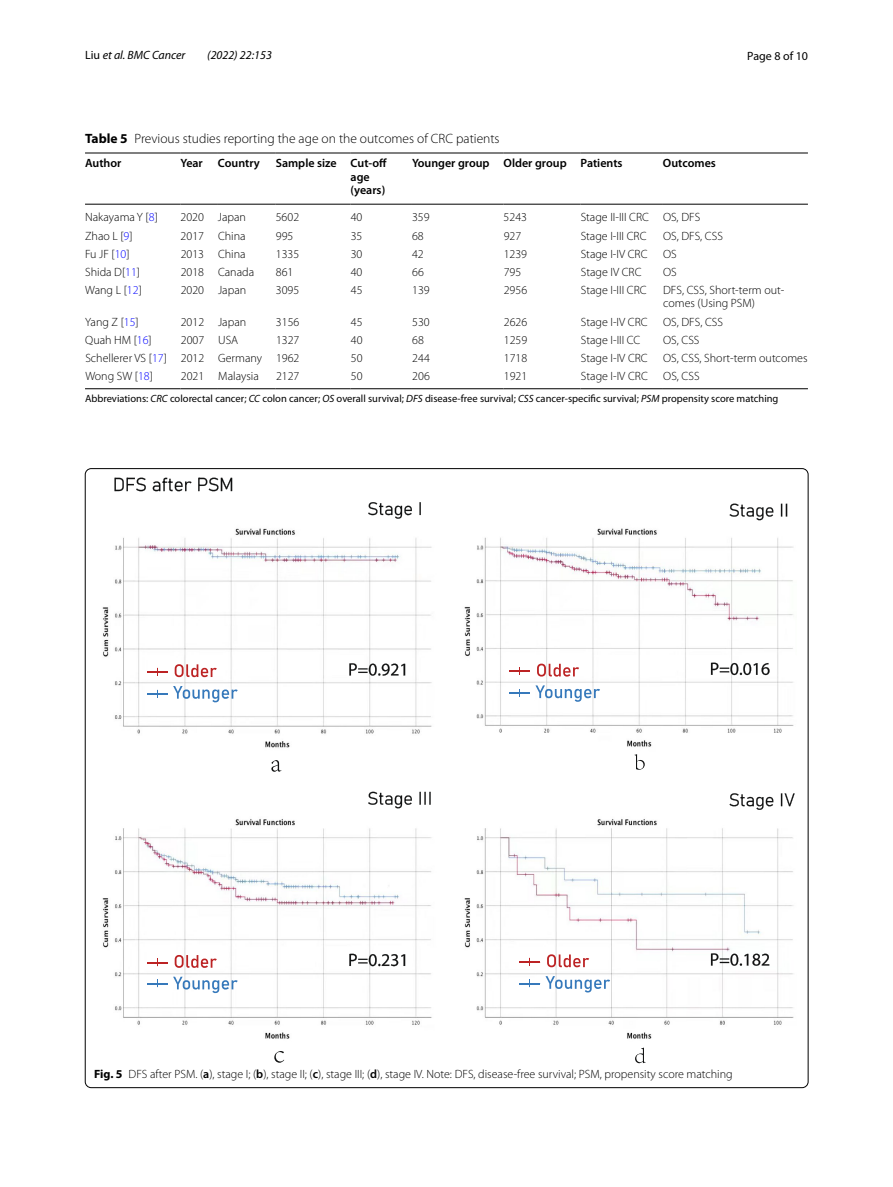
<style>
.page{position:relative;width:893px;height:1187px;background:#fff}
.page>*{position:absolute;margin:0;border:0;box-sizing:border-box;transform-origin:0 0}
.t1{font:300 13.5px "Myriad Pro";color:#000}
.t2{font:300 12px/13.5px "Myriad Pro";color:#000}
.t3{font:600 12px/13.5px "Myriad Pro";color:#000}
.t4{font:italic 12px "Myriad Pro";color:#000}
.t5{font:12px "Myriad Pro";color:#000}
.t6{font:10.5px "Myriad Pro";color:#000}
.s1{font-style:normal}
.s2{font-weight:700}
.s3{color:#00f}
.s4{font-style:italic}
.s5{font-weight:600}
</style>
<div class="page">
<img style="left:102px;top:528px;width:692px;height:511px">
<svg style="left:114px;top:477px;width:118px;height:14px"></svg>
<svg style="left:368px;top:502px;width:53px;height:16px"></svg>
<svg style="left:729px;top:503px;width:58px;height:17px"></svg>
<svg style="left:368px;top:791px;width:63px;height:17px"></svg>
<svg style="left:729px;top:793px;width:66px;height:16px"></svg>
<svg style="left:148px;top:667px;width:20px;height:8px"></svg>
<svg style="left:175px;top:664px;width:42px;height:13px"></svg>
<svg style="left:148px;top:686px;width:90px;height:16px"></svg>
<svg style="left:349px;top:663px;width:56px;height:12px"></svg>
<hr style="left:510px;top:670px;width:20px;height:2px;background:#bc2324">
<svg style="left:537px;top:663px;width:42px;height:13px"></svg>
<svg style="left:535px;top:685px;width:65px;height:16px"></svg>
<hr style="left:510px;top:692px;width:20px;height:2px;background:#3679bb">
<hr style="left:148px;top:961px;width:20px;height:2px;background:#bc2324">
<svg style="left:175px;top:954px;width:42px;height:13px"></svg>
<svg style="left:173px;top:976px;width:65px;height:16px"></svg>
<hr style="left:148px;top:982px;width:20px;height:2px;background:#3679bb">
<svg style="left:349px;top:953px;width:56px;height:13px"></svg>
<svg style="left:711px;top:662px;width:59px;height:13px"></svg>
<svg style="left:520px;top:957px;width:20px;height:8px"></svg>
<svg style="left:547px;top:954px;width:42px;height:13px"></svg>
<svg style="left:545px;top:976px;width:65px;height:16px"></svg>
<hr style="left:520px;top:982px;width:20px;height:2px;background:#3679bb">
<svg style="left:711px;top:953px;width:58px;height:12px"></svg>
<svg style="left:271px;top:760px;width:10px;height:11px"></svg>
<svg style="left:634px;top:754px;width:11px;height:15px"></svg>
<svg style="left:274px;top:1051px;width:10px;height:11px"></svg>
<svg style="left:635px;top:1047px;width:11px;height:16px"></svg>
<hr style="left:85px;top:153px;width:96px;height:1px;background:#000">
<hr style="left:85px;top:204px;width:96px;height:1px;background:#000">
<hr style="left:181px;top:153px;width:37px;height:1px;background:#000">
<hr style="left:181px;top:204px;width:37px;height:1px;background:#000">
<hr style="left:218px;top:153px;width:58px;height:1px;background:#000">
<hr style="left:218px;top:204px;width:58px;height:1px;background:#000">
<hr style="left:276px;top:153px;width:75px;height:1px;background:#000">
<hr style="left:276px;top:204px;width:75px;height:1px;background:#000">
<hr style="left:351px;top:153px;width:61px;height:1px;background:#000">
<hr style="left:351px;top:204px;width:61px;height:1px;background:#000">
<hr style="left:412px;top:153px;width:92px;height:1px;background:#000">
<hr style="left:412px;top:204px;width:92px;height:1px;background:#000">
<hr style="left:504px;top:153px;width:77px;height:1px;background:#000">
<hr style="left:504px;top:204px;width:77px;height:1px;background:#000">
<hr style="left:581px;top:153px;width:82px;height:1px;background:#000">
<hr style="left:581px;top:204px;width:82px;height:1px;background:#000">
<hr style="left:663px;top:153px;width:145px;height:1px;background:#000">
<hr style="left:663px;top:204px;width:145px;height:1px;background:#000">
<hr style="left:85px;top:388px;width:96px;height:1px;background:#000">
<hr style="left:181px;top:388px;width:37px;height:1px;background:#000">
<hr style="left:218px;top:388px;width:58px;height:1px;background:#000">
<hr style="left:276px;top:388px;width:75px;height:1px;background:#000">
<hr style="left:351px;top:388px;width:61px;height:1px;background:#000">
<hr style="left:412px;top:388px;width:92px;height:1px;background:#000">
<hr style="left:504px;top:388px;width:77px;height:1px;background:#000">
<hr style="left:581px;top:388px;width:82px;height:1px;background:#000">
<hr style="left:663px;top:388px;width:145px;height:1px;background:#000">
<p class="t4" style="left:85px;top:48px;width:102px"><span class="s1">Liu</span> et al. BMC Cancer</p>
<p class="t4" style="left:207px;top:48px;width:66px">(2022) 22:153</p>
<p class="t5" style="left:747px;top:48px;width:62px">Page 8 of 10</p>
<p class="t1" style="left:85px;top:131px;width:416px"><span class="s2">Table 5</span> Previous studies reporting the age on the outcomes of CRC patients</p>
<p class="t3" style="left:85px;top:156px;width:38px">Author</p>
<p class="t3" style="left:181px;top:156px;width:24px">Year</p>
<p class="t3" style="left:218px;top:156px;width:44px">Country</p>
<p class="t3" style="left:351px;top:156px;width:38px;text-indent:-75px">Sample size Cut-off age (years)</p>
<p class="t3" style="left:412px;top:156px;width:212px">Younger group Older group Patients</p>
<p class="t3" style="left:663px;top:156px;width:54px">Outcomes</p>
<p class="t2" style="left:85px;top:211px;width:74px">Nakayama Y [<span class="s3">8</span>]</p>
<p class="t2" style="left:181px;top:211px;width:67px">2020 Japan</p>
<p class="t2" style="left:276px;top:211px;width:25px">5602</p>
<p class="t2" style="left:351px;top:211px;width:13px">40</p>
<p class="t2" style="left:412px;top:211px;width:19px">359</p>
<p class="t2" style="left:504px;top:211px;width:25px">5243</p>
<p class="t2" style="left:581px;top:211px;width:121px">Stage II-III CRC OS, DFS</p>
<p class="t2" style="left:85px;top:229px;width:49px">Zhao L [<span class="s3">9</span>]</p>
<p class="t2" style="left:181px;top:229px;width:67px">2017 China</p>
<p class="t2" style="left:276px;top:229px;width:19px">995</p>
<p class="t2" style="left:351px;top:229px;width:13px">35</p>
<p class="t2" style="left:412px;top:229px;width:13px">68</p>
<p class="t2" style="left:504px;top:229px;width:19px">927</p>
<p class="t2" style="left:581px;top:229px;width:67px">Stage I-III CRC</p>
<p class="t2" style="left:663px;top:229px;width:61px">OS, DFS, CSS</p>
<p class="t2" style="left:85px;top:247px;width:46px">Fu JF [<span class="s3">10</span>]</p>
<p class="t2" style="left:181px;top:247px;width:67px">2013 China</p>
<p class="t2" style="left:276px;top:247px;width:25px">1335</p>
<p class="t2" style="left:351px;top:247px;width:13px">30</p>
<p class="t2" style="left:412px;top:247px;width:13px">42</p>
<p class="t2" style="left:504px;top:247px;width:25px">1239</p>
<p class="t2" style="left:581px;top:247px;width:68px">Stage I-IV CRC</p>
<p class="t2" style="left:663px;top:247px;width:15px">OS</p>
<p class="t2" style="left:85px;top:265px;width:56px">Shida D[<span class="s3">11</span>]</p>
<p class="t2" style="left:181px;top:265px;width:75px">2018 Canada</p>
<p class="t2" style="left:276px;top:265px;width:19px">861</p>
<p class="t2" style="left:351px;top:265px;width:13px">40</p>
<p class="t2" style="left:412px;top:265px;width:13px">66</p>
<p class="t2" style="left:504px;top:265px;width:19px">795</p>
<p class="t2" style="left:581px;top:265px;width:62px">Stage IV CRC</p>
<p class="t2" style="left:663px;top:265px;width:15px">OS</p>
<p class="t2" style="left:85px;top:283px;width:58px">Wang L [<span class="s3">12</span>]</p>
<p class="t2" style="left:181px;top:283px;width:67px">2020 Japan</p>
<p class="t2" style="left:276px;top:283px;width:25px">3095</p>
<p class="t2" style="left:351px;top:283px;width:13px">45</p>
<p class="t2" style="left:412px;top:283px;width:19px">139</p>
<p class="t2" style="left:504px;top:283px;width:25px">2956</p>
<p class="t2" style="left:581px;top:283px;width:67px">Stage I-III CRC</p>
<p class="t2" style="left:663px;top:283px;width:123px">DFS, CSS, Short-term out‑ comes (Using PSM)</p>
<p class="t2" style="left:85px;top:315px;width:55px">Yang Z [<span class="s3">15</span>]</p>
<p class="t2" style="left:181px;top:315px;width:67px">2012 Japan</p>
<p class="t2" style="left:276px;top:315px;width:25px">3156</p>
<p class="t2" style="left:351px;top:315px;width:13px">45</p>
<p class="t2" style="left:412px;top:315px;width:19px">530</p>
<p class="t2" style="left:504px;top:315px;width:25px">2626</p>
<p class="t2" style="left:581px;top:315px;width:68px">Stage I-IV CRC</p>
<p class="t2" style="left:663px;top:315px;width:61px">OS, DFS, CSS</p>
<p class="t2" style="left:85px;top:333px;width:68px">Quah HM [<span class="s3">16</span>]</p>
<p class="t2" style="left:181px;top:333px;width:59px">2007 USA</p>
<p class="t2" style="left:276px;top:333px;width:25px">1327</p>
<p class="t2" style="left:351px;top:333px;width:13px">40</p>
<p class="t2" style="left:412px;top:333px;width:13px">68</p>
<p class="t2" style="left:504px;top:333px;width:25px">1259</p>
<p class="t2" style="left:581px;top:333px;width:61px">Stage I-III CC</p>
<p class="t2" style="left:663px;top:333px;width:38px">OS, CSS</p>
<p class="t2" style="left:85px;top:351px;width:216px">Schellerer VS [<span class="s3">17</span>] 2012 Germany 1962</p>
<p class="t2" style="left:351px;top:351px;width:13px">50</p>
<p class="t2" style="left:412px;top:351px;width:19px">244</p>
<p class="t2" style="left:504px;top:351px;width:25px">1718</p>
<p class="t2" style="left:581px;top:351px;width:68px">Stage I-IV CRC</p>
<p class="t2" style="left:663px;top:351px;width:146px">OS, CSS, Short-term outcomes</p>
<p class="t2" style="left:85px;top:369px;width:69px">Wong SW [<span class="s3">18</span>]</p>
<p class="t2" style="left:181px;top:369px;width:79px">2021 Malaysia</p>
<p class="t2" style="left:276px;top:369px;width:25px">2127</p>
<p class="t2" style="left:351px;top:369px;width:13px">50</p>
<p class="t2" style="left:412px;top:369px;width:19px">206</p>
<p class="t2" style="left:504px;top:369px;width:25px">1921</p>
<p class="t2" style="left:581px;top:369px;width:68px">Stage I-IV CRC</p>
<p class="t2" style="left:663px;top:369px;width:38px">OS, CSS</p>
<p class="t6" style="left:85px;top:392px;width:695px">Abbreviations: <span class="s4">CRC</span> colorectal cancer; <span class="s4">CC</span> colon cancer; <span class="s4">OS</span> overall survival; <span class="s4">DFS</span> disease-free survival; <span class="s4">CSS</span> cancer-specific survival; <span class="s4">PSM</span> propensity score matching</p>
<p class="t2" style="left:94px;top:1067px;width:640px"><span class="s2">Fig. 5</span> DFS after PSM. (<span class="s5">a</span>), stage I; (<span class="s5">b</span>), stage II; (<span class="s5">c</span>), stage III; (<span class="s5">d</span>), stage IV. Note: DFS, disease-free survival; PSM, propensity score matching</p>
</div>
